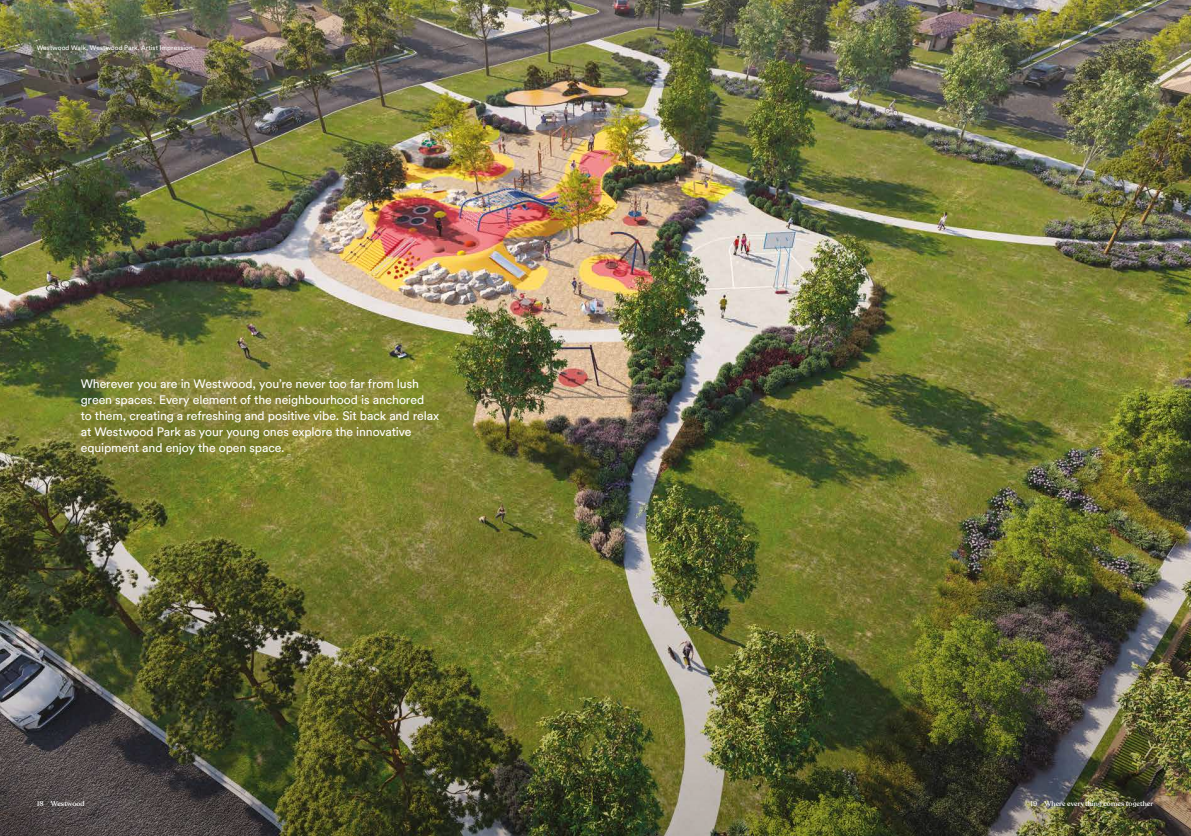
<style>
.page{position:relative;width:1191px;height:836px;background:#fff}
.page>*{position:absolute;margin:0;border:0;box-sizing:border-box;transform-origin:0 0}
.t1{font:12.25px/15.8px "Circular";letter-spacing:-.01em;color:#fff}
.t2{font:500 7px "Recoleta";letter-spacing:.015em;color:#fff}
.t3{font:6.56px "Circular";letter-spacing:.01em;color:#fff}
</style>
<div class="page">
<img style="left:0;top:0;width:1191px;height:392px">
<img style="left:0;top:392px;width:1191px;height:444px">
<p class="t3" style="left:37px;top:43px;width:159px">Westwood Walk, Westwood Park. Artist Impression.</p>
<p class="t1" style="left:81px;top:376px;width:360px">Wherever you are in Westwood, you’re never too far from lush green spaces. Every element of the neighbourhood is anchored<br>to them, creating a refreshing and positive vibe. Sit back and relax at Westwood Park as your young ones explore the innovative equipment and enjoy the open space.</p>
<p class="t2" style="left:37px;top:799px;width:49px">18 Westwood</p>
<p class="t2" style="left:1031px;top:799px;width:124px">19 Where everything comes together</p>
</div>
